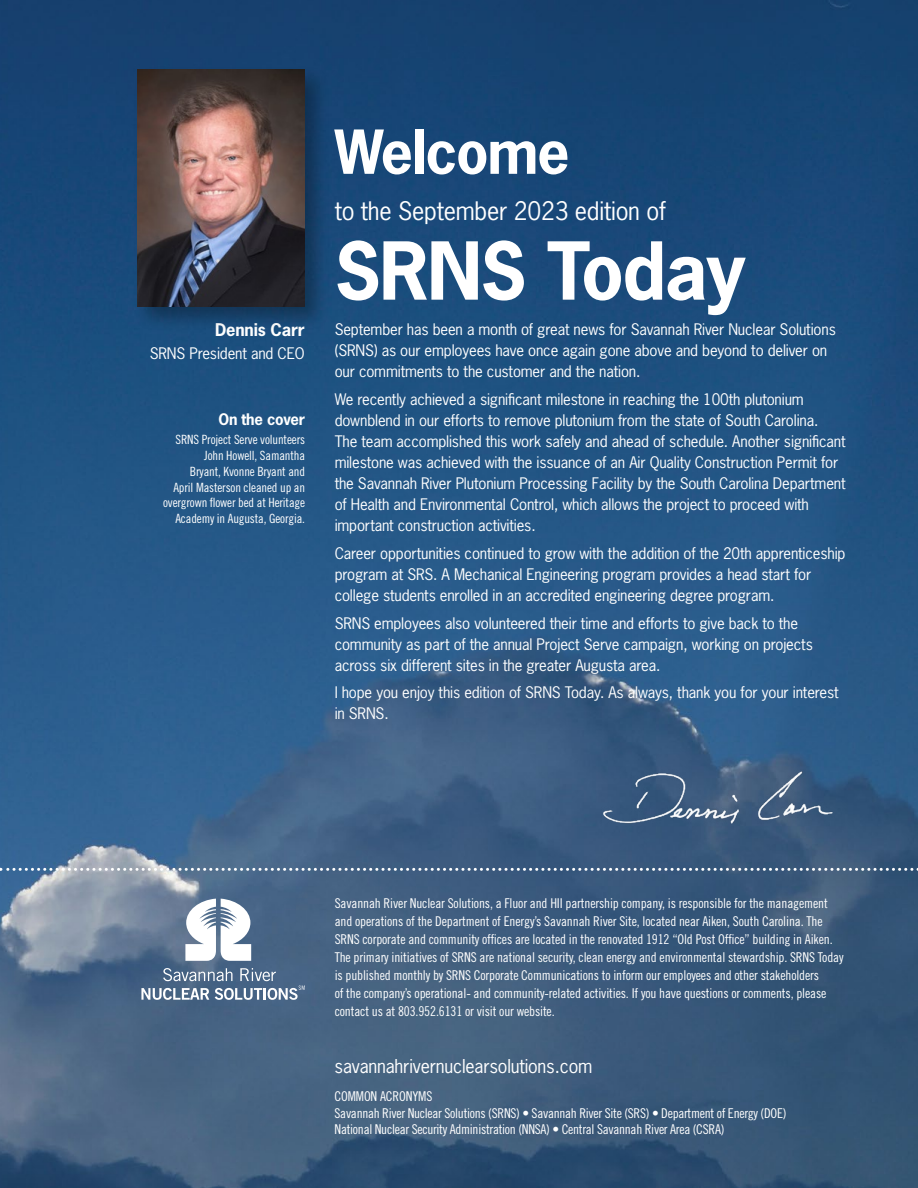
<style>
.page{position:relative;width:918px;height:1188px;background:#fff}
.page>*{position:absolute;margin:0;border:0;box-sizing:border-box;transform-origin:0 0}
.t1{font:700 75px "News Gothic Std";letter-spacing:-.02em;color:#fff}
.t2{font:700 57px "News Gothic Std";letter-spacing:-.02em;color:#fff}
.t3{font:24px "News Gothic Std";letter-spacing:-.01em;color:#fff}
.t4{font:18px "News Gothic Std";letter-spacing:-.01em;color:#fff}
.t5{font:700 16.5px "News Gothic Std";letter-spacing:-.01em;color:#fff}
.t6{font:15px/21px "News Gothic Std";letter-spacing:-.01em;color:#fff}
.t7{font:700 15px "News Gothic Std";letter-spacing:-.02em;color:#fff}
.t8{font:13.5px/18px "Trade Gothic LT Std Cn 18";letter-spacing:-.01em;color:#fff}
.t9{font:12.75px/15.8px "Trade Gothic LT Std Cn 18";letter-spacing:-.01em;color:#fff;text-align:right}
</style>
<div class="page">
<img style="left:0;top:0;width:918px;height:1188px">
<svg style="left:185px;top:899px;width:66px;height:62px"></svg>
<svg style="left:141px;top:968px;width:164px;height:32px;background:#7086a0"></svg>
<div style="left:133px;top:66px;width:197px;height:266px;background:#000;opacity:.3"></div>
<img style="left:138px;top:70px;width:167px;height:237px">
<img style="left:602px;top:770px;width:235px;height:57px">
<svg style="left:0;top:868px;width:918px;height:3px"></svg>
<p class="t5" style="left:215px;top:319px;width:91px">Dennis Carr</p>
<p class="t6" style="left:150px;top:343px;width:156px">SRNS President and CEO</p>
<p class="t7" style="left:219px;top:410px;width:88px">On the cover</p>
<p class="t9" style="left:163px;top:432px;width:144px">SRNS Project Serve volunteers<br>John Howell, Samantha<br>Bryant, Kvonne Bryant and<br>April Masterson cleaned up an overgrown flower bed at Heritage<br>Academy in Augusta, Georgia.</p>
<h2 class="t2" style="left:335px;top:115px;width:236px">Welcome</h2>
<h3 class="t3" style="left:335px;top:196px;width:333px">to the September 2023 edition of</h3>
<h1 class="t1" style="left:335px;top:222px;width:413px">SRNS Today</h1>
<p class="t6" style="left:335px;top:319px;width:503px">September has been a month of great news for Savannah River Nuclear Solutions (SRNS) as our employees have once again gone above and beyond to deliver on our commitments to the customer and the nation.</p>
<p class="t6" style="left:335px;top:389px;width:512px">We recently achieved a significant milestone in reaching the 100th plutonium downblend in our efforts to remove plutonium from the state of South Carolina.<br>The team accomplished this work safely and ahead of schedule. Another significant milestone was achieved with the issuance of an Air Quality Construction Permit for the Savannah River Plutonium Processing Facility by the South Carolina Department of Health and Environmental Control, which allows the project to proceed with important construction activities.</p>
<p class="t6" style="left:335px;top:543px;width:512px">Career opportunities continued to grow with the addition of the 20th apprenticeship program at SRS. A Mechanical Engineering program provides a head start for college students enrolled in an accredited engineering degree program.</p>
<p class="t6" style="left:335px;top:612px;width:480px">SRNS employees also volunteered their time and efforts to give back to the community as part of the annual Project Serve campaign, working on projects across six different sites in the greater Augusta area.</p>
<p class="t6" style="left:335px;top:682px;width:506px">I hope you enjoy this edition of SRNS Today. As always, thank you for your interest in SRNS.</p>
<p class="t8" style="left:335px;top:894px;width:510px">Savannah River Nuclear Solutions, a Fluor and HII partnership company, is responsible for the management and operations of the Department of Energy’s Savannah River Site, located near Aiken, South Carolina. The SRNS corporate and community offices are located in the renovated 1912 “Old Post Office” building in Aiken.<br>The primary initiatives of SRNS are national security, clean energy and environmental stewardship. SRNS Today is published monthly by SRNS Corporate Communications to inform our employees and other stakeholders<br>of the company’s operational- and community-related activities. If you have questions or comments, please contact us at 803.952.6131 or visit our website.</p>
<p class="t4" style="left:335px;top:1055px;width:259px">savannahrivernuclearsolutions.com</p>
<p class="t8" style="left:335px;top:1088px;width:453px;line-height:16.2px">COMMON ACRONYMS<br>Savannah River Nuclear Solutions (SRNS) • Savannah River Site (SRS) • Department of Energy (DOE)<br>National Nuclear Security Administration (NNSA) • Central Savannah River Area (CSRA)</p>
</div>
